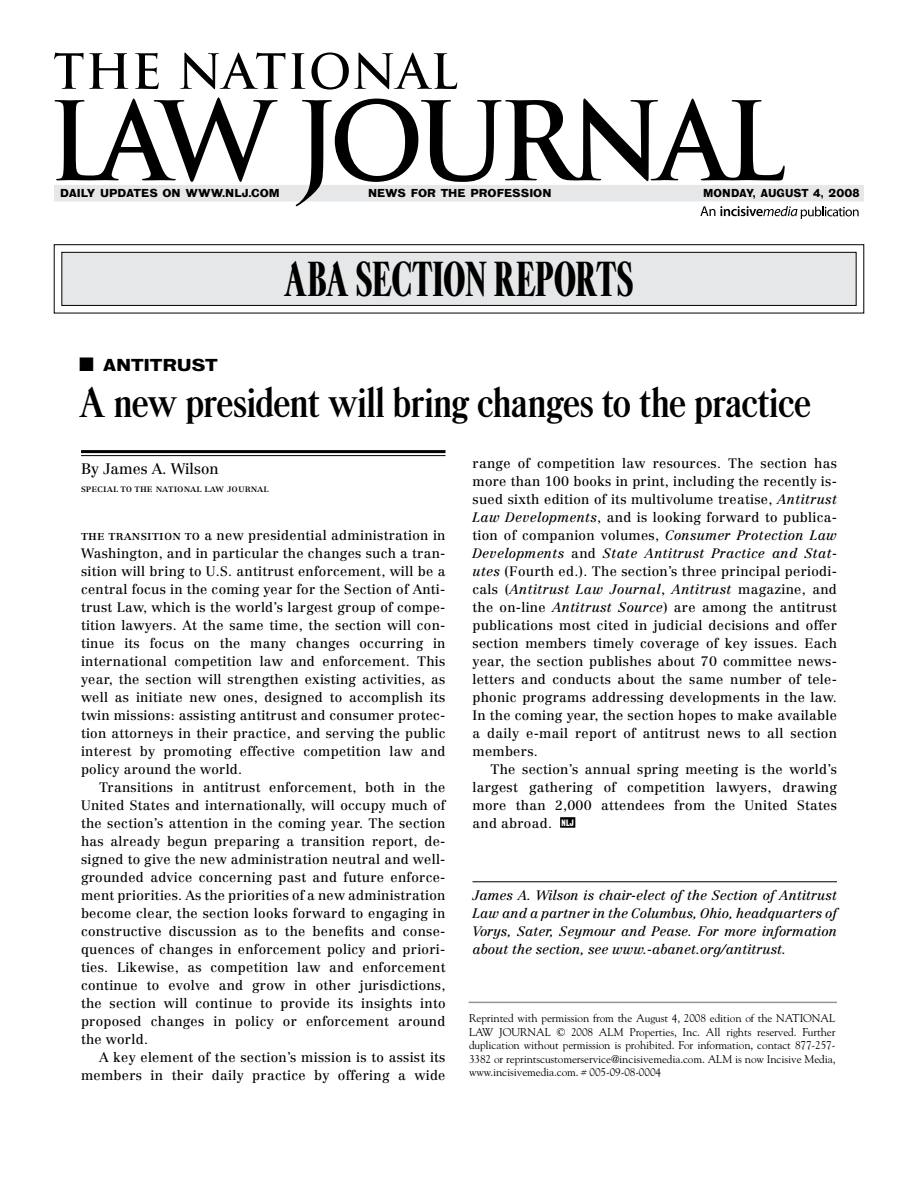
<style>
.page{position:relative;width:918px;height:1188px;background:#fff}
.page>*{position:absolute;margin:0;border:0;box-sizing:border-box;transform-origin:0 0}
.t1{font:700 extra-condensed 43.5px "Caslon FB";letter-spacing:-.005em;color:#000}
.t2{font:37.5px "Caslon Condensed";letter-spacing:-.005em;color:#000}
.t3{font:700 15.75px "Bureau Grot Wide";letter-spacing:-.015em;color:#000}
.t4{font:15px "Centennial";color:#000}
.t5{font:13.5px/18px "Centennial";letter-spacing:.02em;color:#000;text-align:justify}
.t6{font:italic 13.5px/18px "Centennial";color:#000;text-align:justify}
.t7{font:11.25px/13.5px "Goudy";letter-spacing:-.01em;color:#000}
.t8{font:10.5px "Bureau Grotesque Seven Nine";color:#000;scale:.9 1}
.t9{font:10.5px "Centennial Roman SC";letter-spacing:.005em;color:#000}
.t10{font:10.5px "Bureau Grotesque Seven Nine";color:#000;scale:.85 1}
.t11{font:700 8.4px "Bureau Grot Cond";color:#fff}
.s1{font-family:"Centennial Roman SC"}
.s2{font-style:italic}
</style>
<div class="page">
<hr style="left:81px;top:450px;width:365px;height:3px;background:#000">
<hr style="left:81px;top:455px;width:365px;height:1px;background:#000">
<hr style="left:472px;top:882px;width:365px;height:1px;background:#000">
<div style="left:54px;top:185px;width:810px;height:16px;background:#e6e7e8"></div>
<svg style="left:55px;top:97px;width:223px;height:85px"></svg>
<svg style="left:135px;top:53px;width:24px;height:36px"></svg>
<svg style="left:180px;top:52px;width:105px;height:37px"></svg>
<svg style="left:54px;top:53px;width:74px;height:36px"></svg>
<svg style="left:291px;top:53px;width:14px;height:36px"></svg>
<svg style="left:311px;top:52px;width:146px;height:38px"></svg>
<svg style="left:296px;top:99px;width:563px;height:120px"></svg>
<div style="left:560px;top:817px;width:15px;height:11px;background:#000"></div>
<hr style="left:469px;top:1002px;width:368px;height:1px;background:#939598">
<svg style="left:54px;top:244px;width:810px;height:69px"></svg>
<div style="left:62px;top:252px;width:794px;height:54px;border:1px solid #000"></div>
<p class="t8" style="left:60px;top:187px;width:246px">DAILY UPDATES ON WWW.NLJ.COM</p>
<p class="t8" style="left:368px;top:187px;width:205px">N EWS FOR THE PROFESSION</p>
<p class="t10" style="left:703px;top:187px;width:185px">M ONDAY, AUGUST 4, 2008</p>
<h1 class="t1" style="left:284px;top:254px;width:351px">ABA SECTION REPORTS</h1>
<p class="t3" style="left:79px;top:356px;width:140px">■ ANTITRUST</p>
<h2 class="t2" style="left:79px;top:380px;width:733px">A new president will bring changes to the practice</h2>
<p class="t4" style="left:81px;top:460px;width:139px">By James A. Wilson</p>
<p class="t9" style="left:81px;top:482px;width:189px">special to the national law journal</p>
<p class="t5" style="left:81px;top:526px;width:366px"><span class="s1">the transition to</span> a new presidential administration in Washington, and in particular the changes such a tran&shy;sition will bring to U.S. antitrust enforcement, will be a central focus in the coming year for the Section of Anti&shy;trust Law, which is the world’s largest group of compe&shy;tition lawyers. At the same time, the section will con&shy;tinue its focus on the many changes occurring in international competition law and enforcement. This year, the section will strengthen existing activities, as well as initiate new ones, designed to accomplish its twin missions: assisting antitrust and consumer protec&shy;tion attorneys in their practice, and serving the public interest by promoting effective competition law and policy around the world.</p>
<p class="t5" style="left:81px;top:778px;width:366px;text-indent:18px">Transitions in antitrust enforcement, both in the United States and internationally, will occupy much of the section’s attention in the coming year. The section has already begun preparing a transition report, de&shy;signed to give the new administration neutral and well&shy;grounded advice concerning past and future enforce&shy;ment priorities. As the priorities of a new administration become clear, the section looks forward to engaging in constructive discussion as to the benefits and conse&shy;quences of changes in enforcement policy and priori&shy;ties. Likewise, as competition law and enforcement continue to evolve and grow in other jurisdictions, the section will continue to provide its insights into proposed changes in policy or enforcement around the world.</p>
<p class="t5" style="left:81px;top:1048px;width:366px;text-align:right">A key element of the section’s mission is to assist its members in their daily practice by offering a wide</p>
<p class="t5" style="left:472px;top:454px;width:366px">range of competition law resources. The section has more than 100 books in print, including the recently is&shy;sued sixth edition of its multivolume treatise, <span class="s2">Antitrust Law Developments</span>, and is looking forward to publica&shy;tion of companion volumes, <span class="s2">Consumer Protection Law Developments</span> and <span class="s2">State Antitrust Practice and Stat&shy;utes</span> (Fourth ed.). The section’s three principal periodi&shy;cals (<span class="s2">Antitrust Law Journal</span>, <span class="s2">Antitrust</span> magazine, and the on-line <span class="s2">Antitrust Source</span>) are among the antitrust publications most cited in judicial decisions and offer section members timely coverage of key issues. Each year, the section publishes about 70 committee news&shy;letters and conducts about the same number of tele&shy;phonic programs addressing developments in the law.<br>In the coming year, the section hopes to make available a daily e-mail report of antitrust news to all section members.</p>
<p class="t5" style="left:472px;top:760px;width:366px;text-indent:18px">The section’s annual spring meeting is the world’s largest gathering of competition lawyers, drawing more than 2,000 attendees from the United States and abroad.</p>
<p class="t11" style="left:562px;top:818px;width:14px">nlj</p>
<p class="t6" style="left:472px;top:886px;width:366px">James A. Wilson is chair-elect of the Section of Antitrust Law and a partner in the Columbus, Ohio, headquarters of Vorys, Sater, Seymour and Pease. For more information about the section, see www.-abanet.org/antitrust.</p>
<p class="t7" style="left:469px;top:1011px;width:368px">Reprinted with permission from the August 4, 2008 edition of the National law journa</p>
<p class="t7" style="left:469px;top:1025px;width:368px;text-align:justify;text-indent:76px">l © 2008 ALM Properties, Inc. All rights reserved. Further duplication without permission is prohibited. For information, contact 877-257- 3382 or reprintscustomerservice@incisivemedia.com. ALM is now Incisive Media, www.incisivemedia.com. # 005-09-08-0004</p>
</div>
